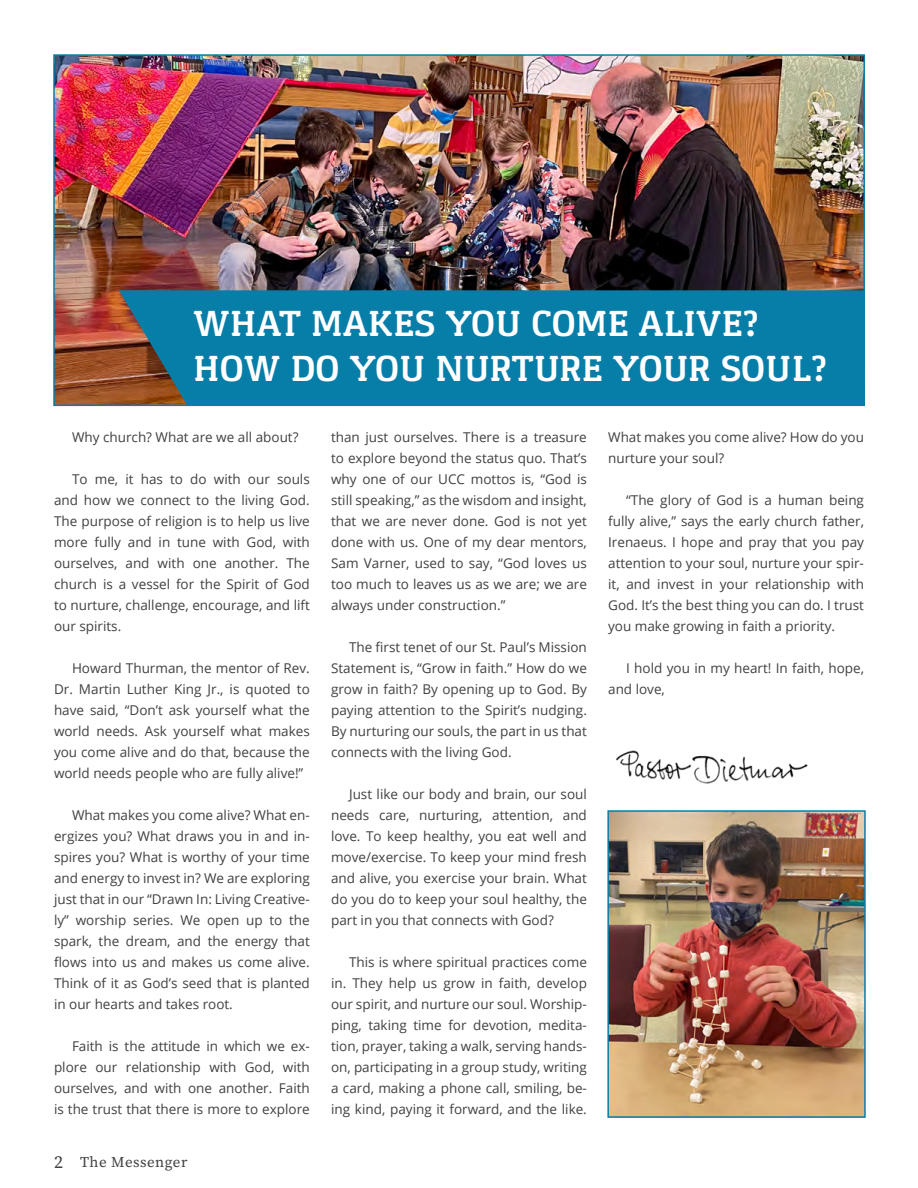
<style>
.page{position:relative;width:918px;height:1188px;background:#fff}
.page>*{position:absolute;margin:0;border:0;box-sizing:border-box;transform-origin:0 0}
.t1{font:700 37.5px/45px "Gaspar";color:#fff}
.t2{font:15px "Source Serif Pro";letter-spacing:.03em;color:#414042}
.t3{font:13.5px/21px "Open Sans";color:#414042;text-align:justify}
.s1{font-size:18px}
</style>
<div class="page">
<img style="left:56px;top:57px;width:806px;height:346px">
<img style="left:610px;top:813px;width:253px;height:302px">
<div style="left:607px;top:810px;width:259px;height:308px;border:2px solid #077ea8"></div>
<div style="left:119px;top:290px;width:745px;height:115px;background:#077ea8"></div>
<img style="left:616px;top:750px;width:192px;height:34px">
<h1 class="t1" style="left:193px;top:301px;width:635px">WHAT MAKES YOU COME ALIVE?<br>HOW DO YOU NURTURE YOUR SOUL?</h1>
<p class="t3" style="left:72px;top:426px;width:228px">Why church? What are we all about?</p>
<p class="t3" style="left:54px;top:468px;width:257px;text-indent:18px">To me, it has to do with our souls and how we connect to the living God.<br>The purpose of religion is to help us live more fully and in tune with God, with ourselves, and with one another. The church is a vessel for the Spirit of God to nurture, challenge, encourage, and lift our spirits.</p>
<p class="t3" style="left:54px;top:657px;width:257px;text-indent:18px">Howard Thurman, the mentor of Rev.<br>Dr. Martin Luther King Jr., is quoted to have said, “Don’t ask yourself what the world needs. Ask yourself what makes you come alive and do that, because the world needs people who are fully alive!”</p>
<p class="t3" style="left:54px;top:804px;width:257px;text-indent:18px">What makes you come alive? What en&shy;ergizes you? What draws you in and in&shy;spires you? What is worthy of your time and energy to invest in? We are exploring just that in our “Drawn In: Living Creative&shy;ly” worship series. We open up to the spark, the dream, and the energy that flows into us and makes us come alive.<br>Think of it as God’s seed that is planted in our hearts and takes root.</p>
<p class="t3" style="left:54px;top:1035px;width:257px;text-indent:18px">Faith is the attitude in which we ex&shy;plore our relationship with God, with ourselves, and with one another. Faith is the trust that there is more to explore</p>
<p class="t2" style="left:54px;top:1152px;width:135px"><span class="s1">2</span> The Messenger</p>
<p class="t3" style="left:331px;top:426px;width:257px">than just ourselves. There is a treasure to explore beyond the status quo. That’s why one of our UCC mottos is, “God is still speaking,” as the wisdom and insight, that we are never done. God is not yet done with us. One of my dear mentors, Sam Varner, used to say, “God loves us too much to leaves us as we are; we are always under construction.”</p>
<p class="t3" style="left:331px;top:636px;width:257px;text-indent:18px">The first tenet of our St. Paul’s Mission Statement is, “Grow in faith.” How do we grow in faith? By opening up to God. By paying attention to the Spirit’s nudging.<br>By nurturing our souls, the part in us that connects with the living God.</p>
<p class="t3" style="left:331px;top:783px;width:257px;text-indent:18px">Just like our body and brain, our soul needs care, nurturing, attention, and love. To keep healthy, you eat well and move/exercise. To keep your mind fresh and alive, you exercise your brain. What do you do to keep your soul healthy, the part in you that connects with God?</p>
<p class="t3" style="left:331px;top:951px;width:257px;text-indent:18px">This is where spiritual practices come in. They help us grow in faith, develop our spirit, and nurture our soul. Worship&shy;ping, taking time for devotion, medita&shy;tion, prayer, taking a walk, serving hands&shy;on, participating in a group study, writing a card, making a phone call, smiling, be&shy;ing kind, paying it forward, and the like.</p>
<p class="t3" style="left:608px;top:426px;width:257px">What makes you come alive? How do you nurture your soul?</p>
<p class="t3" style="left:608px;top:489px;width:257px;text-indent:18px">“The glory of God is a human being fully alive,” says the early church father, Irenaeus. I hope and pray that you pay attention to your soul, nurture your spir&shy;it, and invest in your relationship with God. It’s the best thing you can do. I trust you make growing in faith a priority.</p>
<p class="t3" style="left:608px;top:658px;width:257px;text-indent:18px">I hold you in my heart! In faith, hope, and love,</p>
</div>
